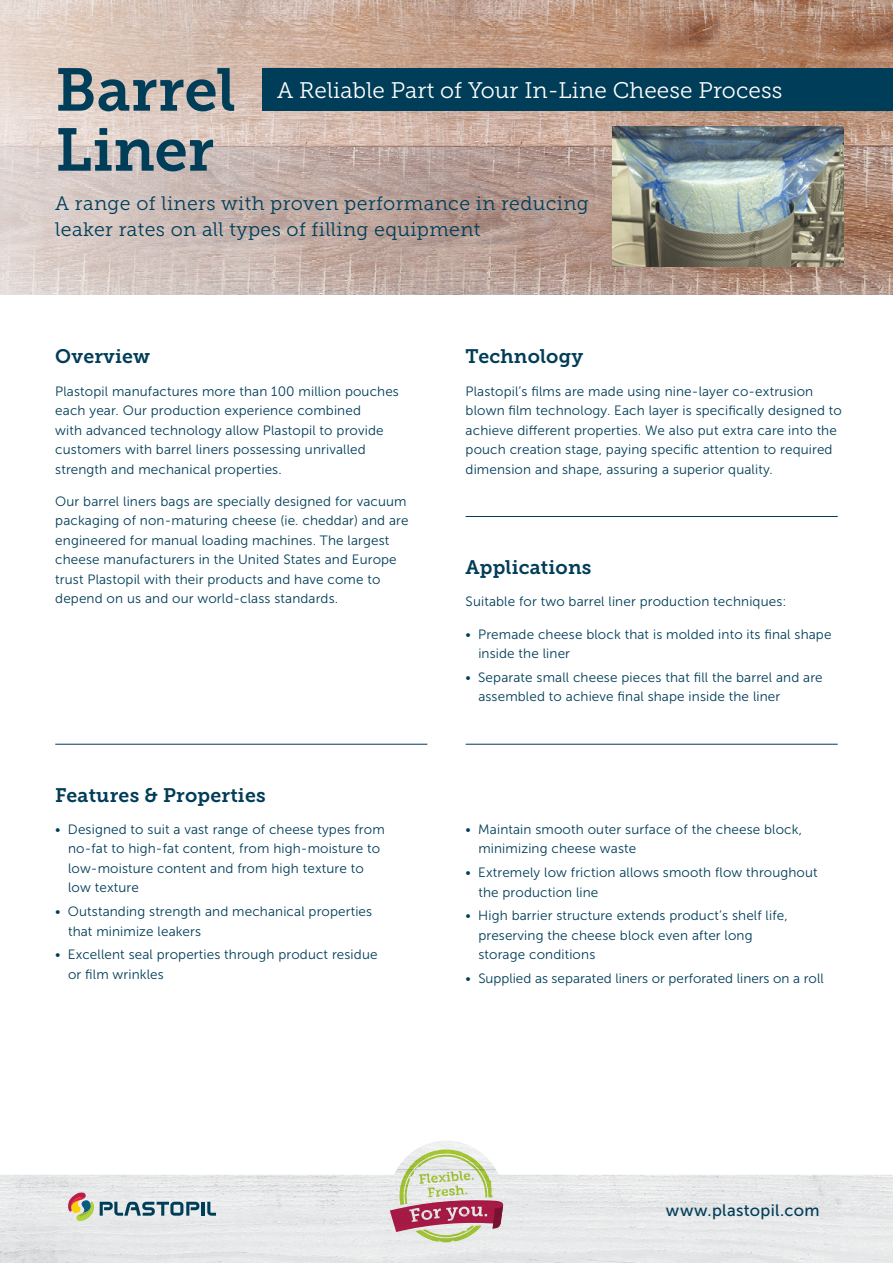
<style>
.page{position:relative;width:893px;height:1263px;background:#fff}
.page>*{position:absolute;margin:0;border:0;box-sizing:border-box;transform-origin:0 0}
.t1{font:60px/60px "Museo Slab 700";letter-spacing:-.005em;color:#003d58}
.t2{font:22.5px "Museo Slab 300";letter-spacing:.005em;color:#fff}
.t3{font:19.5px/25.5px "Museo Slab 300";letter-spacing:.02em;color:#003d58}
.t4{font:19.5px "Museo Slab 700";letter-spacing:.01em;color:#003d58}
.t5{font:16.5px "Museo Sans 500";letter-spacing:.02em;color:#003d58}
.t6{font:13.5px/19.5px "Museo Sans 300";letter-spacing:.01em;color:#003d58}
</style>
<div class="page">
<img style="left:560px;top:0;width:333px;height:294px">
<svg style="left:0;top:0;width:560px;height:295px;background:#cdb7ad"></svg>
<img style="left:0;top:1141px;width:893px;height:122px">
<svg style="left:390px;top:1149px;width:113px;height:93px;background:#d0b9ad"></svg>
<svg style="left:68px;top:1192px;width:148px;height:30px;background:#b9c1c1"></svg>
<hr style="left:466px;top:516px;width:372px;height:1px;background:#003d58">
<hr style="left:466px;top:744px;width:372px;height:1px;background:#003d58">
<hr style="left:55px;top:744px;width:372px;height:1px;background:#003d58">
<div style="left:262px;top:68px;width:631px;height:43px;background:#003d58"></div>
<img style="left:613px;top:126px;width:230px;height:141px">
<h1 class="t1" style="left:55px;top:60px;width:182px">Barrel<br>Liner</h1>
<h2 class="t2" style="left:277px;top:78px;width:507px">A Reliable Part of Your In-Line Cheese Process</h2>
<h3 class="t3" style="left:55px;top:191px;width:535px">A range of liners with proven performance in reducing leaker rates on all types of filling equipment</h3>
<h3 class="t4" style="left:55px;top:345px;width:96px">Overview</h3>
<p class="t6" style="left:55px;top:381px;width:345px">Plastopil manufactures more than 100 million pouches each year. Our production experience combined<br>with advanced technology allow Plastopil to provide customers with barrel liners possessing unrivalled strength and mechanical properties.</p>
<p class="t6" style="left:55px;top:491px;width:355px">Our barrel liners bags are specially designed for vacuum packaging of non-maturing cheese (ie. cheddar) and are engineered for manual loading machines. The largest cheese manufacturers in the United States and Europe trust Plastopil with their products and have come to depend on us and our world-class standards.</p>
<h3 class="t4" style="left:55px;top:784px;width:212px">Features &amp; Properties</h3>
<p class="t6" style="left:68px;top:820px;width:318px;text-indent:-13px">• Designed to suit a vast range of cheese types from no-fat to high-fat content, from high-moisture to low-moisture content and from high texture to low texture</p>
<p class="t6" style="left:68px;top:902px;width:306px;text-indent:-13px">• Outstanding strength and mechanical properties that minimize leakers</p>
<p class="t6" style="left:68px;top:945px;width:311px;text-indent:-13px">• Excellent seal properties through product residue or film wrinkles</p>
<h3 class="t4" style="left:466px;top:345px;width:119px">Technology</h3>
<p class="t6" style="left:466px;top:381px;width:378px">Plastopil’s films are made using nine-layer co-extrusion blown film technology. Each layer is specifically designed to achieve different properties. We also put extra care into the pouch creation stage, paying specific attention to required dimension and shape, assuring a superior quality.</p>
<h3 class="t4" style="left:466px;top:556px;width:127px">Applications</h3>
<p class="t6" style="left:466px;top:592px;width:322px">Suitable for two barrel liner production techniques:</p>
<p class="t6" style="left:478px;top:624px;width:355px;text-indent:-13px">• Premade cheese block that is molded into its final shape inside the liner</p>
<p class="t6" style="left:478px;top:667px;width:346px;text-indent:-13px">• Separate small cheese pieces that fill the barrel and are assembled to achieve final shape inside the liner</p>
<p class="t6" style="left:478px;top:820px;width:325px;text-indent:-13px">• Maintain smooth outer surface of the cheese block, minimizing cheese waste</p>
<p class="t6" style="left:478px;top:863px;width:341px;text-indent:-13px">• Extremely low friction allows smooth flow throughout the production line</p>
<p class="t6" style="left:478px;top:906px;width:311px;text-indent:-13px">• High barrier structure extends product’s shelf life, preserving the cheese block even after long storage conditions</p>
<p class="t6" style="left:466px;top:969px;width:360px">• Supplied as separated liners or perforated liners on a roll</p>
<p class="t5" style="left:666px;top:1201px;width:155px">www.plastopil.com</p>
</div>
